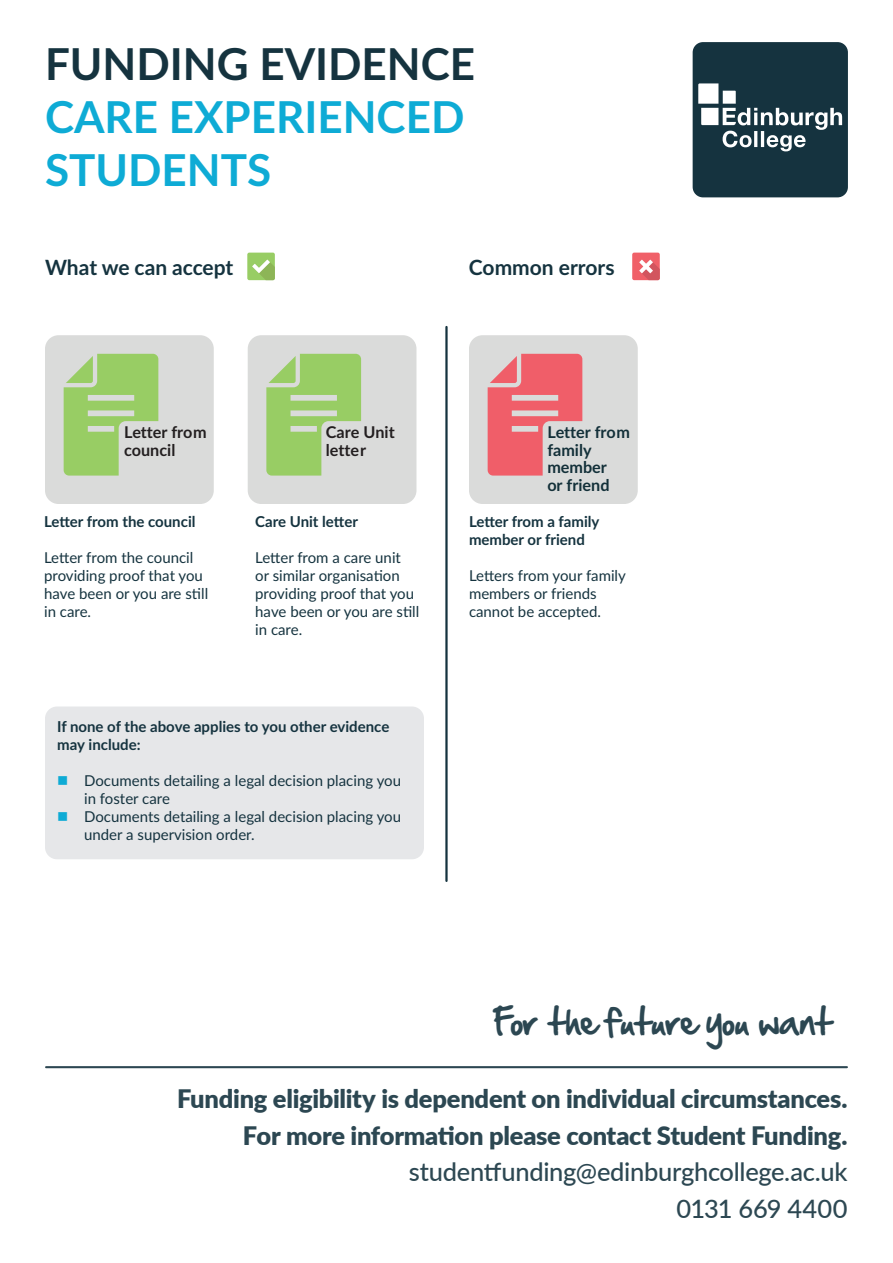
<style>
.page{position:relative;width:893px;height:1263px;background:#fff}
.page>*{position:absolute;margin:0;border:0;box-sizing:border-box;transform-origin:0 0}
.t1{font:700 43.95px/52.8px "Lato";color:#0eabd5}
.t2{font:700 43.95px "Lato";color:#15333f}
.t3{font:31.8px "Hand Of Sean";letter-spacing:-.005em;color:#15333f}
.t4{font:900 25.5px/36.6px "Lato";letter-spacing:-.01em;color:#15333f;text-align:right}
.t5{font:500 25.5px/36.6px "Lato";letter-spacing:-.01em;color:#15333f;text-align:right}
.t6{font:700 21px "Lato";color:#15333f}
.t7{font:700 16.2px/17.5px "Lato";color:#231f20}
.t8{font:700 16.2px/17.5px "Lato";color:#133039}
.t9{font:15px/18px "Lato";color:#15333f}
.t10{font:700 15px/18px "Lato";color:#15333f}
.s1{color:#0eabd5}
</style>
<div class="page">
<hr style="left:46px;top:1066px;width:801px;height:2px;background:#15333f">
<svg style="left:693px;top:42px;width:155px;height:155px;background:#2d4853"></svg>
<div style="left:45px;top:706px;width:379px;height:153px;background:#e6e7e9;border-radius:12px"></div>
<div style="left:248px;top:335px;width:168px;height:169px;background:#dadbda;border-radius:14px"></div>
<svg style="left:266px;top:354px;width:95px;height:122px"></svg>
<div style="left:45px;top:335px;width:169px;height:169px;background:#dadbda;border-radius:14px"></div>
<svg style="left:64px;top:354px;width:94px;height:122px"></svg>
<div style="left:469px;top:335px;width:169px;height:169px;background:#dadbda;border-radius:14px"></div>
<svg style="left:488px;top:354px;width:94px;height:122px"></svg>
<hr style="left:445px;top:327px;width:3px;height:554px;background:#15333f">
<div style="left:632px;top:253px;width:28px;height:27px;background:#f06068;border-radius:2px"></div>
<svg style="left:639px;top:260px;width:21px;height:20px"></svg>
<div style="left:247px;top:253px;width:28px;height:27px;background:#98cd64;border-radius:2px"></div>
<svg style="left:252px;top:260px;width:23px;height:20px"></svg>
<h1 class="t2" style="left:45px;top:32px;width:432px">FUNDING EVIDENCE</h1>
<h1 class="t1" style="left:45px;top:89px;width:421px">CARE EXPERIENCED<br>STUDENTS</h1>
<h3 class="t6" style="left:45px;top:252px;width:190px">What we can accept</h3>
<h3 class="t6" style="left:469px;top:252px;width:147px">Common errors</h3>
<p class="t7" style="left:124px;top:423px;width:84px">Letter from council</p>
<p class="t8" style="left:547px;top:423px;width:84px">Letter from family member<br>or friend</p>
<p class="t10" style="left:44px;top:512px;width:153px">Letter from the council</p>
<p class="t9" style="left:44px;top:548px;width:166px">Letter from the council providing proof that you have been or you are still in care.</p>
<p class="t7" style="left:326px;top:423px;width:71px">Care Unit letter</p>
<p class="t10" style="left:255px;top:512px;width:104px">Care Unit letter</p>
<p class="t9" style="left:255px;top:548px;width:166px">Letter from a care unit<br>or similar organisation providing proof that you have been or you are still in care.</p>
<p class="t10" style="left:469px;top:512px;width:132px">Letter from a family member or friend</p>
<p class="t9" style="left:469px;top:566px;width:158px">Letters from your family members or friends cannot be accepted.</p>
<p class="t10" style="left:57px;top:716px;width:334px">If none of the above applies to you other evidence may include:</p>
<p class="t9" style="left:84px;top:770px;width:318px;text-indent:-27px"><span class="s1">■</span> Documents detailing a legal decision placing you in foster care</p>
<p class="t9" style="left:84px;top:806px;width:318px;text-indent:-27px"><span class="s1">■</span> Documents detailing a legal decision placing you under a supervision order.</p>
<h2 class="t3" style="left:494px;top:992px;width:339px">For the future you want</h2>
<h3 class="t4" style="left:177px;top:1079px;width:672px">Funding eligibility is dependent on individual circumstances.<br>For more information please contact Student Funding.</h3>
<h3 class="t5" style="left:409px;top:1153px;width:440px">studentfunding@edinburghcollege.ac.uk<br>0131 669 4400</h3>
</div>
